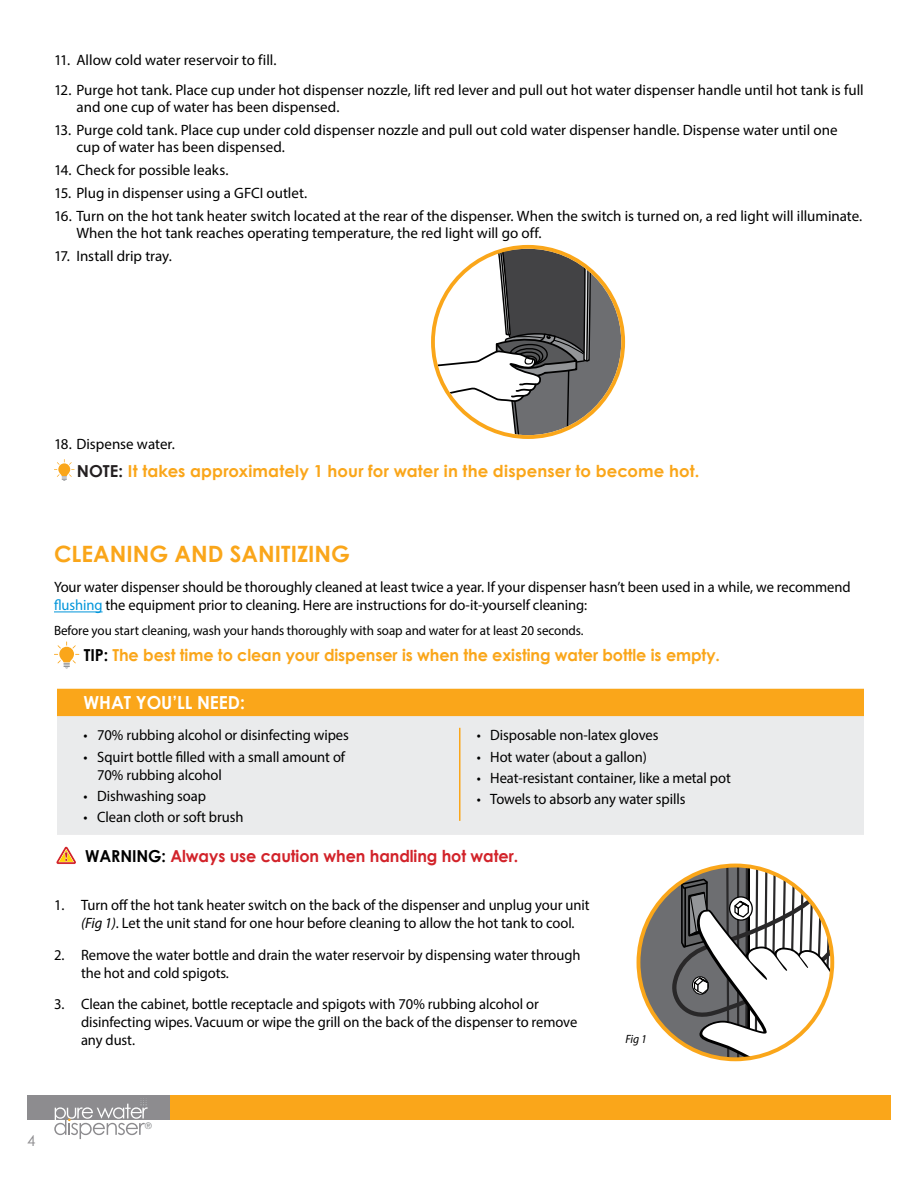
<style>
.page{position:relative;width:918px;height:1188px;background:#fff}
.page>*{position:absolute;margin:0;border:0;box-sizing:border-box;transform-origin:0 0}
.t1{font:700 22.5px "Century Gothic";color:#faa61a}
.t2{font:700 18px "Century Gothic";letter-spacing:-.005em;color:#fff}
.t3{font:700 16.5px "Century Gothic";letter-spacing:-.005em;color:#faa61a}
.t4{font:700 16.5px "Century Gothic";letter-spacing:-.005em;color:#d2232a}
.t5{font:15px/18px "Myriad Pro";letter-spacing:-.005em;color:#000}
.t6{font:15px "Century Gothic";color:#8d8c8f}
.t7{font:13.5px "Myriad Pro";letter-spacing:-.005em;color:#000}
.t8{font:italic 12px "Myriad Pro";color:#000}
.t9{font:9px "Helvetica Neue";color:#8a8c8e}
.s1{color:#231f20}
.s2{color:#0095da}
.s3{color:#000}
.s4{font-style:italic}
</style>
<div class="page">
<div style="left:28px;top:1095px;width:863px;height:25px;background:#8d8c8f"></div>
<div style="left:171px;top:1095px;width:720px;height:25px;background:#faa61a"></div>
<svg style="left:54px;top:1098px;width:94px;height:41px"></svg>
<hr style="left:54px;top:612px;width:49px;height:1px;background:#0095da">
<svg style="left:54px;top:642px;width:25px;height:27px"></svg>
<div style="left:57px;top:690px;width:807px;height:145px;background:#eaebec"></div>
<div style="left:57px;top:689px;width:807px;height:27px;background:#faa61a"></div>
<hr style="left:459px;top:728px;width:2px;height:93px;background:#faa61a">
<svg style="left:56px;top:846px;width:20px;height:18px"></svg>
<svg style="left:638px;top:866px;width:194px;height:193px"></svg>
<div style="left:637px;top:864px;width:197px;height:197px;border:4px solid #faa61a;border-radius:50%"></div>
<svg style="left:435px;top:249px;width:186px;height:186px"></svg>
<div style="left:431px;top:245px;width:194px;height:194px;border:4px solid #faa61a;border-radius:50%"></div>
<svg style="left:54px;top:459px;width:21px;height:22px"></svg>
<p class="t5" style="left:54px;top:51px;width:224px">11. Allow cold water reservoir to fill.</p>
<p class="t5" style="left:76px;top:82px;width:789px;line-height:16.5px;text-indent:-22px">12. Purge hot tank. Place cup under hot dispenser nozzle, lift red lever and pull out hot water dispenser handle until hot tank is full and one cup of water has been dispensed.</p>
<p class="t5" style="left:76px;top:121px;width:763px;line-height:16.5px;text-indent:-22px">13. Purge cold tank. Place cup under cold dispenser nozzle and pull out cold water dispenser handle. Dispense water until one cup of water has been dispensed.</p>
<p class="t5" style="left:54px;top:160px;width:176px">14. Check for possible leaks.</p>
<p class="t5" style="left:54px;top:184px;width:255px">15. Plug in dispenser using a GFCI outlet.</p>
<p class="t5" style="left:76px;top:208px;width:787px;line-height:16.5px;text-indent:-22px">16. Turn on the hot tank heater switch located at the rear of the dispenser. When the switch is turned on, a red light will illuminate.<br>When the hot tank reaches operating temperature, the red light will go off.</p>
<p class="t5" style="left:54px;top:247px;width:119px">17. Install drip tray.</p>
<p class="t5" style="left:54px;top:435px;width:122px">18. Dispense water.</p>
<p class="t3" style="left:77px;top:461px;width:624px"><span class="s1">NOTE:</span> It takes approximately 1 hour for water in the dispenser to become hot.</p>
<h1 class="t1" style="left:54px;top:540px;width:298px">CLEANING AND SANITIZING</h1>
<p class="t5" style="left:54px;top:578px;width:798px">Your water dispenser should be thoroughly cleaned at least twice a year. If your dispenser hasn’t been used in a while, we recommend <span class="s2">flushing</span> the equipment prior to cleaning. Here are instructions for do-it-yourself cleaning:</p>
<p class="t7" style="left:54px;top:622px;width:531px">Before you start cleaning, wash your hands thoroughly with soap and water for at least 20 seconds.</p>
<p class="t3" style="left:84px;top:645px;width:638px"><span class="s3">TIP:</span> The best time to clean your dispenser is when the existing water bottle is empty.</p>
<p class="t2" style="left:84px;top:691px;width:163px">WHAT YOU’LL NEED:</p>
<p class="t5" style="left:84px;top:726px;width:267px">• 70% rubbing alcohol or disinfecting wipes</p>
<p class="t5" style="left:97px;top:747px;width:250px;text-indent:-14px">• Squirt bottle filled with a small amount of<br>70% rubbing alcohol</p>
<p class="t5" style="left:84px;top:787px;width:124px">• Dishwashing soap</p>
<p class="t5" style="left:84px;top:808px;width:161px">• Clean cloth or soft brush</p>
<p class="t5" style="left:477px;top:726px;width:183px">• Disposable non-latex gloves</p>
<p class="t5" style="left:477px;top:747px;width:172px">• Hot water (about a gallon)</p>
<p class="t5" style="left:477px;top:769px;width:256px">• Heat-resistant container, like a metal pot</p>
<p class="t5" style="left:477px;top:790px;width:210px">• Towels to absorb any water spills</p>
<p class="t4" style="left:85px;top:846px;width:435px"><span class="s3">WARNING:</span> Always use caution when handling hot water.</p>
<p class="t5" style="left:81px;top:896px;width:510px;text-indent:-27px">1. Turn off the hot tank heater switch on the back of the dispenser and unplug your unit <span class="s4">(Fig 1)</span>. Let the unit stand for one hour before cleaning to allow the hot tank to cool.</p>
<p class="t5" style="left:81px;top:946px;width:501px;text-indent:-27px">2. Remove the water bottle and drain the water reservoir by dispensing water through the hot and cold spigots.</p>
<p class="t5" style="left:81px;top:995px;width:498px;text-indent:-27px">3. Clean the cabinet, bottle receptacle and spigots with 70% rubbing alcohol or disinfecting wipes. Vacuum or wipe the grill on the back of the dispenser to remove any dust.</p>
<p class="t8" style="left:625px;top:1032px;width:23px">Fig 1</p>
<p class="t6" style="left:27px;top:1132px;width:10px">4</p>
<p class="t9" style="left:145px;top:1119px;width:9px">®</p>
</div>
